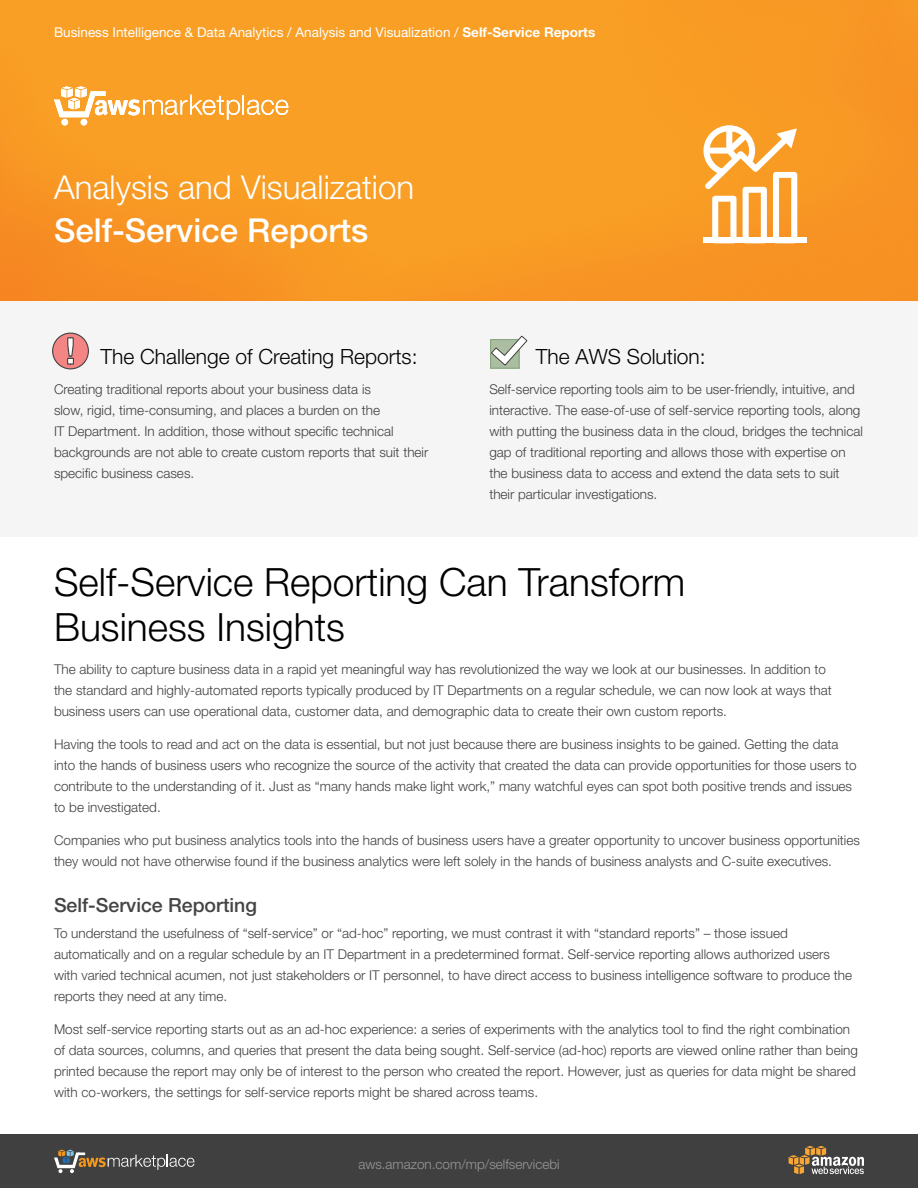
<style>
.page{position:relative;width:918px;height:1188px;background:#fff}
.page>*{position:absolute;margin:0;border:0;box-sizing:border-box;transform-origin:0 0}
.t1{font:300 39px/45px "Helvetica Neue LT Std";color:#000}
.t2{font:300 33px "Helvetica Neue LT Std";color:#fff}
.t3{font:500 33px "Helvetica Neue LT Std";color:#fff}
.t4{font:300 21px "Helvetica Neue LT Std";color:#000}
.t5{font:500 19.5px "Helvetica Neue LT Std";color:#444}
.t6{font:300 13.5px/21px "Helvetica Neue LT Std";color:#404042}
.t7{font:13.5px "Helvetica Neue LT Std";color:#fff}
.t8{font:300 13.5px "Helvetica Neue LT Std";color:#989899}
.s1{font-weight:700}
</style>
<div class="page">
<div style="left:0;top:1134px;width:918px;height:54px;background:#404040"></div>
<svg style="left:54px;top:1150px;width:140px;height:23px"></svg>
<svg style="left:789px;top:1146px;width:75px;height:28px"></svg>
<div style="left:0;top:301px;width:918px;height:235px;background:#f5f5f5"></div>
<img style="left:0;top:0;width:918px;height:301px">
<svg style="left:703px;top:125px;width:94px;height:112px"></svg>
<div style="left:703px;top:237px;width:103px;height:6px;background:#fff"></div>
<hr style="left:242px;top:95px;width:2px;height:20px;background:#fff">
<svg style="left:247px;top:100px;width:41px;height:15px"></svg>
<svg style="left:54px;top:86px;width:186px;height:39px"></svg>
<svg style="left:53px;top:333px;width:35px;height:36px"></svg>
<div style="left:52px;top:333px;width:37px;height:36px;border:1px solid #bfbfbf;border-radius:50%"></div>
<svg style="left:67px;top:337px;width:8px;height:28px"></svg>
<div style="left:490px;top:339px;width:29px;height:30px;background:#94ad8c"></div>
<svg style="left:490px;top:335px;width:38px;height:33px"></svg>
<p class="t7" style="left:54px;top:24px;width:543px">Business Intelligence &amp; Data Analytics / Analysis and Visualization / <span class="s1">Self-Service Reports</span></p>
<h2 class="t2" style="left:54px;top:167px;width:362px">Analysis and Visualization</h2>
<h2 class="t3" style="left:54px;top:211px;width:316px">Self-Service Reports</h2>
<h3 class="t4" style="left:100px;top:344px;width:319px">The Challenge of Creating Reports:</h3>
<p class="t6" style="left:54px;top:378px;width:376px">Creating traditional reports about your business data is<br>slow, rigid, time-consuming, and places a burden on the<br>IT Department. In addition, those without specific technical backgrounds are not able to create custom reports that suit their specific business cases.</p>
<h3 class="t4" style="left:536px;top:344px;width:171px">The AWS Solution:</h3>
<p class="t6" style="left:489px;top:378px;width:375px">Self-service reporting tools aim to be user-friendly, intuitive, and interactive. The ease-of-use of self-service reporting tools, along with putting the business data in the cloud, bridges the technical gap of traditional reporting and allows those with expertise on the business data to access and extend the data sets to suit their particular investigations.</p>
<h1 class="t1" style="left:54px;top:559px;width:633px">Self-Service Reporting Can Transform<br>Business Insights</h1>
<p class="t6" style="left:54px;top:658px;width:779px">The ability to capture business data in a rapid yet meaningful way has revolutionized the way we look at our businesses. In addition to the standard and highly-automated reports typically produced by IT Departments on a regular schedule, we can now look at ways that business users can use operational data, customer data, and demographic data to create their own custom reports.</p>
<p class="t6" style="left:54px;top:733px;width:804px">Having the tools to read and act on the data is essential, but not just because there are business insights to be gained. Getting the data into the hands of business users who recognize the source of the activity that created the data can provide opportunities for those users to contribute to the understanding of it. Just as “many hands make light work,” many watchful eyes can spot both positive trends and issues to be investigated.</p>
<p class="t6" style="left:54px;top:829px;width:807px">Companies who put business analytics tools into the hands of business users have a greater opportunity to uncover business opportunities they would not have otherwise found if the business analytics were left solely in the hands of business analysts and C-suite executives.</p>
<h3 class="t5" style="left:54px;top:894px;width:205px">Self-Service Reporting</h3>
<p class="t6" style="left:54px;top:922px;width:800px">To understand the usefulness of “self-service” or “ad-hoc” reporting, we must contrast it with “standard reports” – those issued automatically and on a regular schedule by an IT Department in a predetermined format. Self-service reporting allows authorized users with varied technical acumen, not just stakeholders or IT personnel, to have direct access to business intelligence software to produce the reports they need at any time.</p>
<p class="t6" style="left:54px;top:1018px;width:805px">Most self-service reporting starts out as an ad-hoc experience: a series of experiments with the analytics tool to find the right combination of data sources, columns, and queries that present the data being sought. Self-service (ad-hoc) reports are viewed online rather than being printed because the report may only be of interest to the person who created the report. However, just as queries for data might be shared with co-workers, the settings for self-service reports might be shared across teams.</p>
<p class="t8" style="left:358px;top:1156px;width:203px">aws.amazon.com/mp/selfservicebi</p>
</div>
